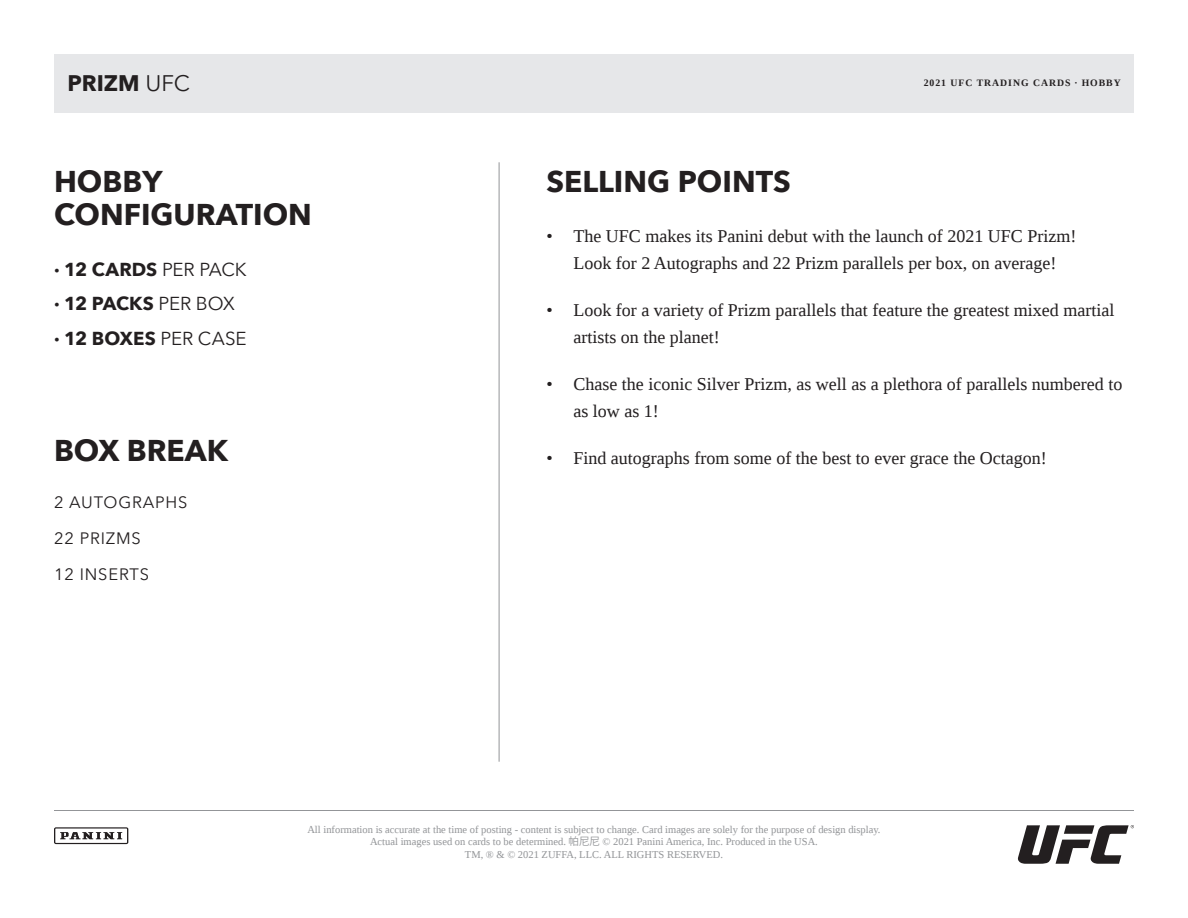
<style>
.page{position:relative;width:1188px;height:918px;background:#fff}
.page>*{position:absolute;margin:0;border:0;box-sizing:border-box;transform-origin:0 0}
.t1{font:700 30px "Avenir Next";color:#231f20}
.t2{font:700 22.5px "Avenir Next";color:#231f20}
.t3{font:700 18.75px "Avenir Next";letter-spacing:-.005em;color:#231f20}
.t4{font:18px/27px "Liberation Serif";color:#231f20}
.t5{font:16.5px "Avenir Next";letter-spacing:.05em;color:#231f20}
.t6{font:10.5px/12.6px "Liberation Serif";color:#939598;text-align:center}
.t7{font:700 9.75px "Liberation Serif";letter-spacing:.1em;color:#231f20}
.s1{font-weight:400}
.s2{font-family:"Koz Go Pr 6 N"}
</style>
<div class="page">
<hr style="left:54px;top:810px;width:1080px;height:1px;background:#939598">
<svg style="left:54px;top:827px;width:74px;height:17px"></svg>
<svg style="left:1018px;top:825px;width:116px;height:39px"></svg>
<hr style="left:499px;top:162px;width:1px;height:600px;background:#939598">
<div style="left:54px;top:54px;width:1080px;height:58px;background:#e6e7e9"></div>
<p class="t2" style="left:68px;top:64px;width:124px">PRIZM <span class="s1">UFC</span></p>
<p class="t7" style="left:924px;top:77px;width:199px">2021 UFC TRADING CARDS · HOBBY</p>
<p class="t1" style="left:54px;top:156px;width:110px">HOBBY</p>
<p class="t1" style="left:546px;top:156px;width:246px">SELLING POINTS</p>
<p class="t1" style="left:54px;top:189px;width:259px">CONFIGURATION</p>
<p class="t3" style="left:54px;top:253px;width:194px">· 12 CARDS <span class="s1">PER PACK</span></p>
<p class="t3" style="left:54px;top:287px;width:183px">· 12 PACKS <span class="s1">PER BOX</span></p>
<p class="t3" style="left:54px;top:322px;width:194px">· 12 BOXES <span class="s1">PER CASE</span></p>
<p class="t4" style="left:546px;top:222px;width:531px;text-align:center">• The UFC makes its Panini debut with the launch of 2021 UFC Prizm!<br>Look for 2 Autographs and 22 Prizm parallels per box, on average!</p>
<p class="t4" style="left:573px;top:296px;width:542px;text-indent:-27px">• Look for a variety of Prizm parallels that feature the greatest mixed martial artists on the planet!</p>
<p class="t4" style="left:573px;top:371px;width:550px;text-indent:-27px">• Chase the iconic Silver Prizm, as well as a plethora of parallels numbered to as low as 1!</p>
<p class="t4" style="left:546px;top:445px;width:502px">• Find autographs from some of the best to ever grace the Octagon!</p>
<p class="t1" style="left:54px;top:425px;width:176px">BOX BREAK</p>
<p class="t5" style="left:54px;top:492px;width:135px">2 AUTOGRAPHS</p>
<p class="t5" style="left:54px;top:528px;width:88px">22 PRIZMS</p>
<p class="t5" style="left:54px;top:564px;width:97px">12 INSERTS</p>
<p class="t6" style="left:307px;top:823px;width:575px">All information is accurate at the time of posting - content is subject to change. Card images are solely for the purpose of design display.<br>Actual images used on cards to be determined. <span class="s2">帕尼尼</span> © 2021 Panini America, Inc. Produced in the USA.<br>TM, ® &amp; © 2021 ZUFFA, LLC. ALL RIGHTS RESERVED.</p>
</div>
